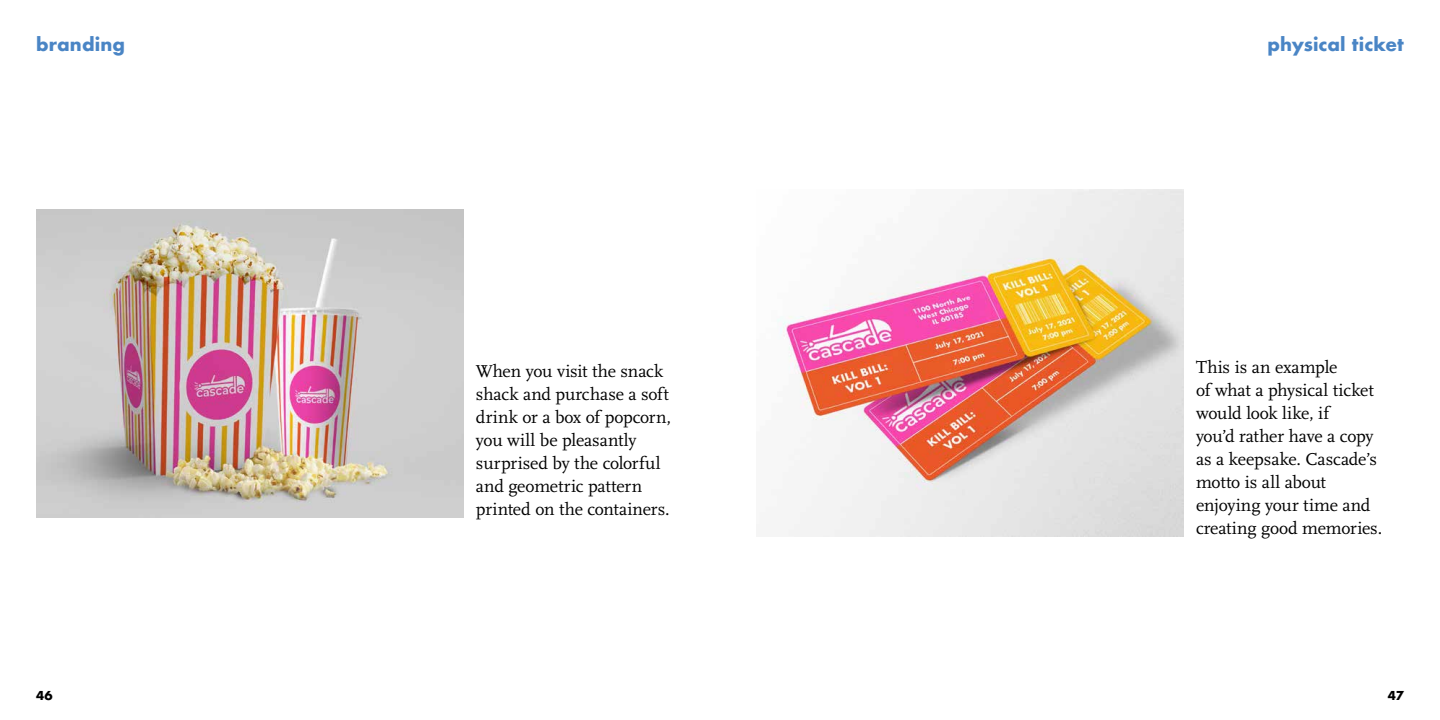
<style>
.page{position:relative;width:1440px;height:720px;background:#fff}
.page>*{position:absolute;margin:0;border:0;box-sizing:border-box;transform-origin:0 0}
.t1{font:18px/23px "Scala Pro";letter-spacing:-.005em;color:#000}
.t2{font:700 18px "Futura";letter-spacing:.005em;color:#4a85c5}
.t3{font:700 12px "Futura";color:#000}
</style>
<div class="page">
<img style="left:36px;top:209px;width:428px;height:309px">
<img style="left:777px;top:190px;width:407px;height:347px">
<p class="t2" style="left:36px;top:31px;width:91px">branding</p>
<p class="t1" style="left:476px;top:359px;width:196px">When you visit the snack shack and purchase a soft drink or a box of popcorn, you will be pleasantly surprised by the colorful and geometric pattern printed on the containers.</p>
<p class="t2" style="left:1267px;top:31px;width:138px">physical ticket</p>
<p class="t1" style="left:1196px;top:356px;width:188px">This is an example<br>of what a physical ticket would look like, if<br>you’d rather have a copy as a keepsake. Cascade’s motto is all about enjoying your time and creating good memories.</p>
<p class="t3" style="left:36px;top:687px;width:18px">46</p>
<p class="t3" style="left:1388px;top:687px;width:18px">47</p>
</div>
